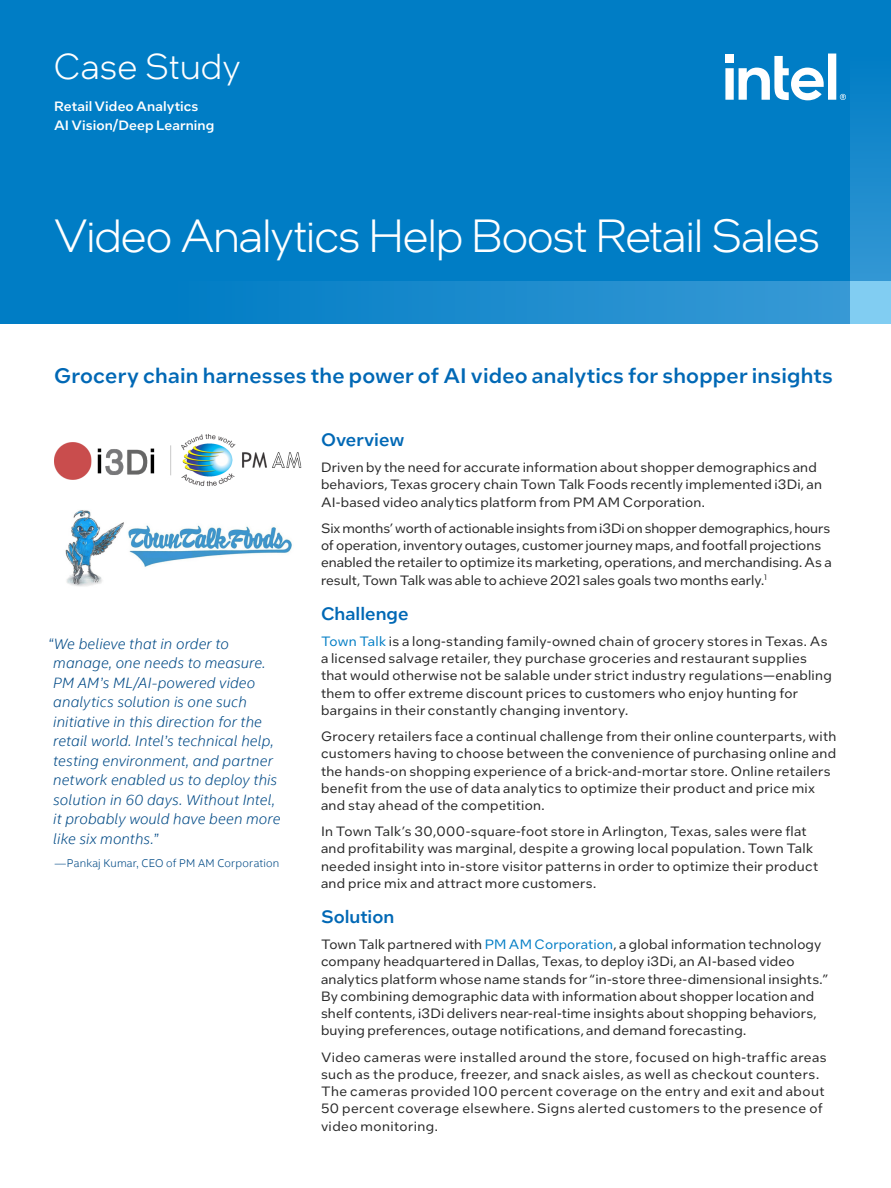
<style>
.page{position:relative;width:891px;height:1188px;background:#fff}
.page>*{position:absolute;margin:0;border:0;box-sizing:border-box;transform-origin:0 0}
.t1{font:300 46.5px "Intel One Display";letter-spacing:-.01em;color:#fff}
.t2{font:300 36px "Intel One Display";letter-spacing:.025em;color:#fff}
.t3{font:500 21px "Intel One Text";letter-spacing:.01em;color:#0068b5}
.t4{font:500 18px "Intel One Text";color:#0068b5}
.t5{font:italic 300 15px/19.5px "Intel Clear";letter-spacing:.005em;color:#004a86}
.t6{font:13.5px/17.2px "Intel One Text";letter-spacing:.015em;color:#262626}
.t7{font:500 13.5px/18.8px "Intel One Text";letter-spacing:.005em;color:#fff}
.t8{font:300 11.25px "Intel Clear";letter-spacing:.015em;color:#004a86}
.s1{color:#007dc5}
</style>
<div class="page">
<div style="left:0;top:0;width:891px;height:324px;background:#007dc5"></div>
<svg style="left:725px;top:54px;width:121px;height:46px"></svg>
<div style="left:0;top:281px;width:891px;height:43px;background:linear-gradient(to right,#0078c2,#3a9bd6)"></div>
<svg style="left:850px;top:98px;width:41px;height:183px;background:#1f8cce"></svg>
<div style="left:850px;top:281px;width:41px;height:43px;background:#81cdf2"></div>
<img style="left:54px;top:434px;width:248px;height:52px">
<img style="left:65px;top:510px;width:227px;height:77px">
<h2 class="t2" style="left:54px;top:45px;width:188px">Case Study</h2>
<p class="t7" style="left:54px;top:97px;width:162px">Retail Video Analytics<br>AI Vision/Deep Learning</p>
<h1 class="t1" style="left:54px;top:208px;width:767px">Video Analytics Help Boost Retail Sales</h1>
<h3 class="t3" style="left:54px;top:362px;width:781px">Grocery chain harnesses the power of AI video analytics for shopper insights</h3>
<p class="t5" style="left:53px;top:633px;width:229px;text-indent:-5px">“We believe that in order to manage, one needs to measure.<br>PM AM’s ML/AI-powered video analytics solution is one such initiative in this direction for the retail world. Intel’s technical help, testing environment, and partner network enabled us to deploy this solution in 60 days. Without Intel, it probably would have been more like six months.”</p>
<p class="t8" style="left:55px;top:855px;width:226px">—Pankaj Kumar, CEO of PM AM Corporation</p>
<h3 class="t4" style="left:321px;top:427px;width:85px">Overview</h3>
<p class="t6" style="left:321px;top:458px;width:503px">Driven by the need for accurate information about shopper demographics and behaviors, Texas grocery chain Town Talk Foods recently implemented i3Di, an<br>AI-based video analytics platform from PM AM Corporation.</p>
<p class="t6" style="left:321px;top:519px;width:512px">Six months’ worth of actionable insights from i3Di on shopper demographics, hours of operation, inventory outages, customer journey maps, and footfall projections enabled the retailer to optimize its marketing, operations, and merchandising. As a result, Town Talk was able to achieve 2021 sales goals two months early.<sup>1</sup></p>
<h3 class="t4" style="left:321px;top:601px;width:89px">Challenge</h3>
<p class="t6" style="left:321px;top:632px;width:512px"><span class="s1">Town Talk</span> is a long-standing family-owned chain of grocery stores in Texas. As a licensed salvage retailer, they purchase groceries and restaurant supplies that would otherwise not be salable under strict industry regulations—enabling them to offer extreme discount prices to customers who enjoy hunting for bargains in their constantly changing inventory.</p>
<p class="t6" style="left:321px;top:727px;width:517px">Grocery retailers face a continual challenge from their online counterparts, with customers having to choose between the convenience of purchasing online and the hands-on shopping experience of a brick-and-mortar store. Online retailers benefit from the use of data analytics to optimize their product and price mix and stay ahead of the competition.</p>
<p class="t6" style="left:321px;top:822px;width:499px">In Town Talk’s 30,000-square-foot store in Arlington, Texas, sales were flat and profitability was marginal, despite a growing local population. Town Talk needed insight into in-store visitor patterns in order to optimize their product and price mix and attract more customers.</p>
<h3 class="t4" style="left:321px;top:904px;width:75px">Solution</h3>
<p class="t6" style="left:321px;top:935px;width:509px">Town Talk partnered with <span class="s1">PM AM Corporation</span>, a global information technology company headquartered in Dallas, Texas, to deploy i3Di, an AI-based video analytics platform whose name stands for “in-store three-dimensional insights.” By combining demographic data with information about shopper location and shelf contents, i3Di delivers near-real-time insights about shopping behaviors, buying preferences, outage notifications, and demand forecasting.</p>
<p class="t6" style="left:321px;top:1048px;width:507px">Video cameras were installed around the store, focused on high-traffic areas such as the produce, freezer, and snack aisles, as well as checkout counters.<br>The cameras provided 100 percent coverage on the entry and exit and about 50 percent coverage elsewhere. Signs alerted customers to the presence of video monitoring.</p>
</div>
